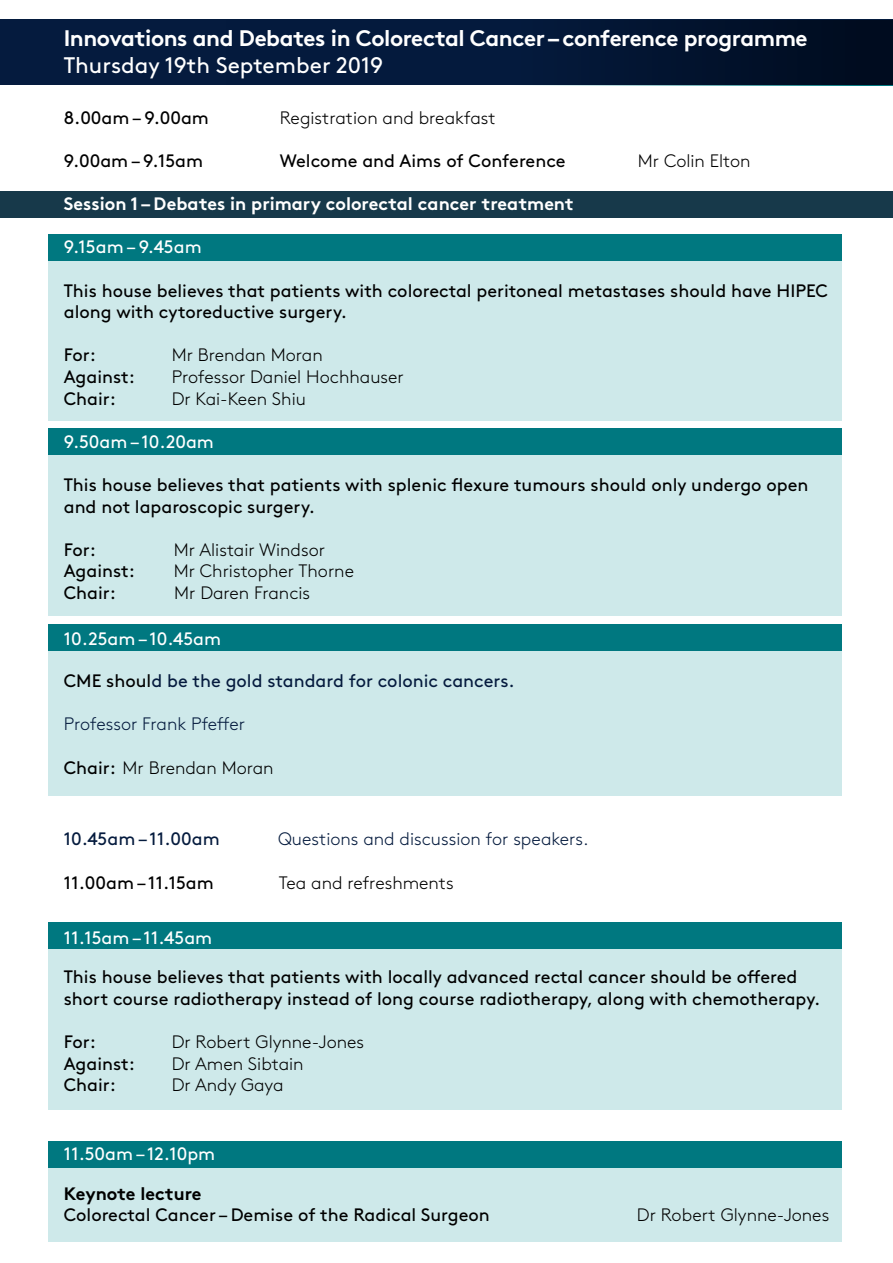
<style>
.page{position:relative;width:893px;height:1263px;background:#fff}
.page>*{position:absolute;margin:0;border:0;box-sizing:border-box;transform-origin:0 0}
.t1{font:700 22.5px "Brown Std";letter-spacing:-.02em;color:#fff}
.t2{font:22.5px "Brown Std";color:#fff}
.t3{font:18px/21.6px "Brown Std";color:#000}
.t4{font:300 18px "Brown Std";color:#000}
.t5{font:18px "Brown Std";color:#fff}
.t6{font:18px "Brown Std";color:#051b3e}
.t7{font:300 18px "Brown Std";color:#051b3e}
.t8{font:700 18px "Brown Std";color:#fff}
.t9{font:700 18px "Brown Std";color:#000}
.s1{color:#000}
.s2{font-weight:400}
</style>
<div class="page">
<div style="left:49px;top:455px;width:793px;height:160px;background:#cee9ea"></div>
<div style="left:49px;top:651px;width:793px;height:145px;background:#cee9ea"></div>
<div style="left:49px;top:949px;width:793px;height:160px;background:#cee9ea"></div>
<div style="left:49px;top:1168px;width:793px;height:74px;background:#cee9ea"></div>
<div style="left:49px;top:261px;width:793px;height:160px;background:#cee9ea"></div>
<div style="left:49px;top:234px;width:793px;height:27px;background:#007880"></div>
<div style="left:0;top:191px;width:893px;height:27px;background:#17394a"></div>
<div style="left:0;top:19px;width:893px;height:66px;background:#051b3e"></div>
<div style="left:227px;top:21px;width:666px;height:65px;background:linear-gradient(to right,#051e45,#000e23)"></div>
<div style="left:49px;top:428px;width:793px;height:27px;background:#007880"></div>
<div style="left:49px;top:624px;width:793px;height:27px;background:#007880"></div>
<div style="left:49px;top:922px;width:793px;height:27px;background:#007880"></div>
<div style="left:49px;top:1141px;width:793px;height:27px;background:#007880"></div>
<p class="t1" style="left:64px;top:25px;width:745px">Innovations and Debates in Colorectal Cancer – conference programme</p>
<p class="t2" style="left:64px;top:53px;width:321px">Thursday 19th September 2019</p>
<p class="t3" style="left:64px;top:107px;width:147px">8.00am – 9.00am</p>
<p class="t4" style="left:280px;top:107px;width:217px">Registration and breakfast</p>
<p class="t3" style="left:64px;top:150px;width:141px">9.00am – 9.15am</p>
<p class="t3" style="left:280px;top:150px;width:287px">Welcome and Aims of Conference</p>
<p class="t4" style="left:638px;top:151px;width:114px">Mr Colin Elton</p>
<p class="t8" style="left:64px;top:193px;width:511px">Session 1 – Debates in primary colorectal cancer treatment</p>
<p class="t5" style="left:64px;top:237px;width:139px">9.15am – 9.45am</p>
<p class="t3" style="left:64px;top:280px;width:766px">This house believes that patients with colorectal peritoneal metastases should have HIPEC along with cytoreductive surgery.</p>
<p class="t3" style="left:64px;top:344px;width:34px">For:</p>
<p class="t4" style="left:172px;top:345px;width:153px">Mr Brendan Moran</p>
<p class="t3" style="left:64px;top:366px;width:73px">Against:</p>
<p class="t4" style="left:172px;top:367px;width:234px">Professor Daniel Hochhauser</p>
<p class="t3" style="left:64px;top:388px;width:54px">Chair:</p>
<p class="t4" style="left:172px;top:388px;width:136px">Dr Kai-Keen Shiu</p>
<p class="t5" style="left:64px;top:431px;width:152px">9.50am – 10.20am</p>
<p class="t3" style="left:64px;top:474px;width:746px">This house believes that patients with splenic flexure tumours should only undergo open and not laparoscopic surgery.</p>
<p class="t3" style="left:64px;top:539px;width:34px">For:</p>
<p class="t4" style="left:174px;top:539px;width:153px">Mr Alistair Windsor</p>
<p class="t3" style="left:64px;top:560px;width:73px">Against:</p>
<p class="t4" style="left:174px;top:561px;width:182px">Mr Christopher Thorne</p>
<p class="t3" style="left:64px;top:582px;width:54px">Chair:</p>
<p class="t4" style="left:174px;top:583px;width:137px">Mr Daren Francis</p>
<p class="t5" style="left:64px;top:628px;width:159px">10.25am – 10.45am</p>
<p class="t6" style="left:64px;top:670px;width:452px"><span class="s1">CME shoul</span>d be the gold standard for colonic cancers.</p>
<p class="t7" style="left:64px;top:714px;width:183px">Professor Frank Pfeffer</p>
<p class="t4" style="left:64px;top:757px;width:211px"><span class="s2">Chair:</span> Mr Brendan Moran</p>
<p class="t6" style="left:64px;top:828px;width:157px">10.45am – 11.00am</p>
<p class="t7" style="left:278px;top:829px;width:312px">Questions and discussion for speakers.</p>
<p class="t3" style="left:64px;top:871px;width:152px">11.00am – 11.15am</p>
<p class="t4" style="left:279px;top:872px;width:177px">Tea and refreshments</p>
<p class="t5" style="left:64px;top:927px;width:150px">11.15am – 11.45am</p>
<p class="t3" style="left:64px;top:966px;width:758px">This house believes that patients with locally advanced rectal cancer should be offered short course radiotherapy instead of long course radiotherapy, along with chemotherapy.</p>
<p class="t3" style="left:64px;top:1031px;width:34px">For:</p>
<p class="t4" style="left:172px;top:1032px;width:194px">Dr Robert Glynne-Jones</p>
<p class="t3" style="left:64px;top:1053px;width:73px">Against:</p>
<p class="t4" style="left:172px;top:1053px;width:133px">Dr Amen Sibtain</p>
<p class="t3" style="left:64px;top:1074px;width:54px">Chair:</p>
<p class="t4" style="left:172px;top:1075px;width:113px">Dr Andy Gaya</p>
<p class="t5" style="left:64px;top:1143px;width:153px">11.50am – 12.10pm</p>
<p class="t9" style="left:64px;top:1182px;width:139px">Keynote lecture</p>
<p class="t3" style="left:64px;top:1204px;width:428px">Colorectal Cancer – Demise of the Radical Surgeon</p>
<p class="t4" style="left:637px;top:1205px;width:194px">Dr Robert Glynne-Jones</p>
</div>
